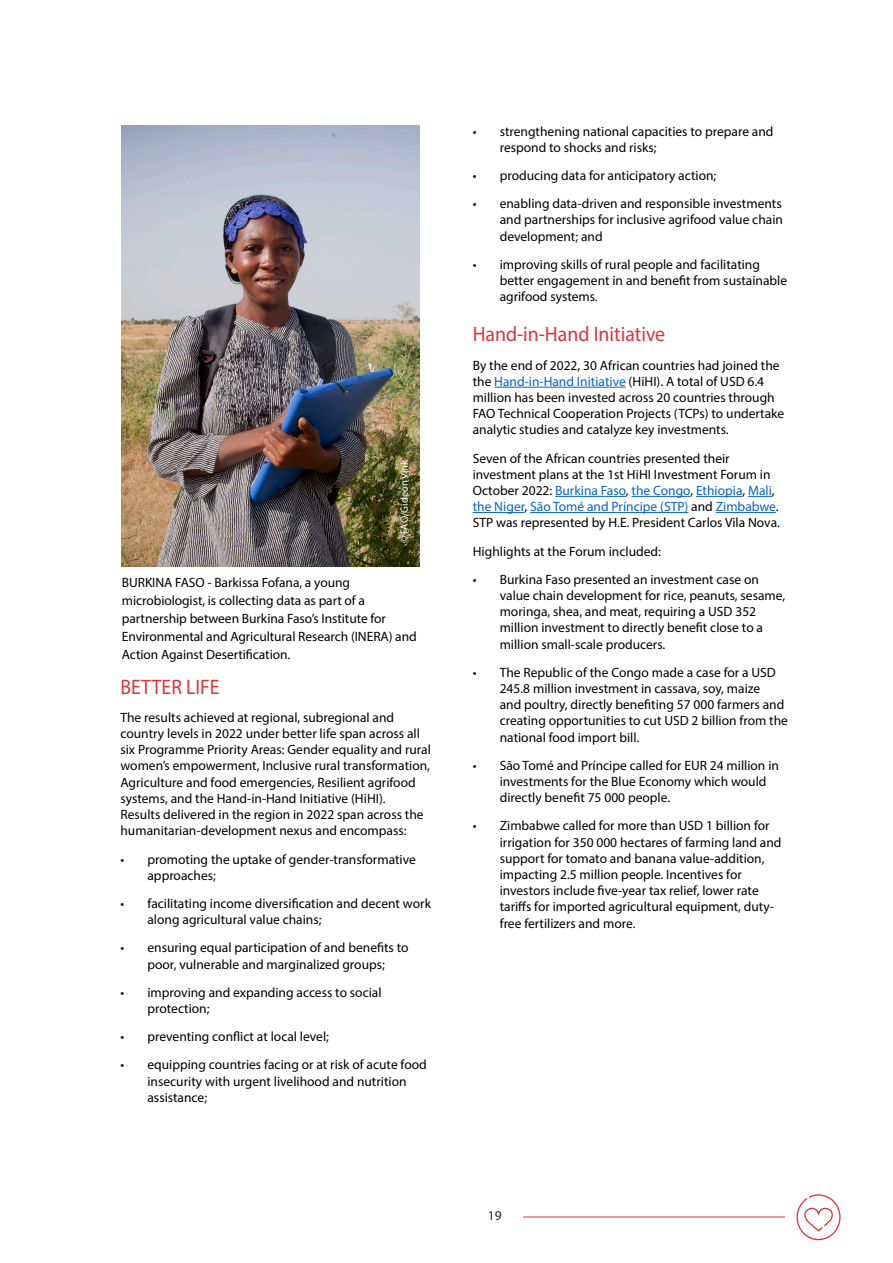
<style>
.page{position:relative;width:893px;height:1263px;background:#fff}
.page>*{position:absolute;margin:0;border:0;box-sizing:border-box;transform-origin:0 0}
.Heading_2{font:21px "Myriad Pro";color:#d9363b;scale:.94 1}
.Normal_text{font:13.5px/16.2px "Myriad Pro";color:#000}
.list_start{font:13.5px "Myriad Pro";color:#000}
.t1{font:13.5px "Myriad Pro";color:#231f20}
.credit_onphoto{font:10.5px "Myriad Pro";color:#fff}
.s1{color:#0563c1}
</style>
<div class="page">
<hr style="left:494px;top:387px;width:132px;height:1px;background:#0563c1">
<hr style="left:555px;top:496px;width:71px;height:1px;background:#0563c1">
<hr style="left:632px;top:496px;width:58px;height:1px;background:#0563c1">
<hr style="left:696px;top:496px;width:46px;height:1px;background:#0563c1">
<svg style="left:748px;top:496px;width:24px;height:1px"></svg>
<hr style="left:473px;top:512px;width:51px;height:1px;background:#0563c1">
<hr style="left:530px;top:512px;width:158px;height:1px;background:#0563c1">
<hr style="left:716px;top:512px;width:60px;height:1px;background:#0563c1">
<hr style="left:523px;top:1216px;width:262px;height:1px;background:#d9363b">
<svg style="left:796px;top:1194px;width:45px;height:46px"></svg>
<img style="left:122px;top:125px;width:298px;height:441px">
<p class="credit_onphoto" style="left:398px;top:543px;width:85px;rotate:-90deg">© FAO/Gideon Vink</p>
<p class="Normal_text" style="left:122px;top:574px;width:296px;line-height:18px">BURKINA FASO - Barkissa Fofana, a young microbiologist, is collecting data as part of a partnership between Burkina Faso’s Institute for Environmental and Agricultural Research (INERA) and Action Against Desertification.</p>
<p class="Heading_2" style="left:120px;top:674px;width:107px">BETTER LIFE</p>
<p class="Normal_text" style="left:120px;top:709px;width:312px">The results achieved at regional, subregional and country levels in 2022 under better life span across all six Programme Priority Areas: Gender equality and rural women’s empowerment, Inclusive rural transformation, Agriculture and food emergencies, Resilient agrifood systems, and the Hand-in-Hand Initiative (HiHI).<br>Results delivered in the region in 2022 span across the humanitarian-development nexus and encompass:</p>
<p class="Normal_text" style="left:147px;top:851px;width:270px;text-indent:-27px">• promoting the uptake of gender-transformative approaches;</p>
<p class="Normal_text" style="left:147px;top:895px;width:285px;text-indent:-27px">• facilitating income diversification and decent work along agricultural value chains;</p>
<p class="Normal_text" style="left:120px;top:939px;width:290px;text-align:center">• ensuring equal participation of and benefits to poor, vulnerable and marginalized groups;</p>
<p class="Normal_text" style="left:147px;top:984px;width:236px;text-indent:-27px">• improving and expanding access to social protection;</p>
<p class="Normal_text" style="left:120px;top:1028px;width:210px">• preventing conflict at local level;</p>
<p class="Normal_text" style="left:147px;top:1056px;width:281px;text-indent:-27px">• equipping countries facing or at risk of acute food insecurity with urgent livelihood and nutrition assistance;</p>
<p class="Normal_text" style="left:500px;top:123px;width:275px;text-indent:-27px">• strengthening national capacities to prepare and respond to shocks and risks;</p>
<p class="Normal_text" style="left:473px;top:167px;width:245px">• producing data for anticipatory action;</p>
<p class="Normal_text" style="left:500px;top:195px;width:285px;text-align:justify;text-indent:-27px">• enabling data-driven and responsible investments and partnerships for inclusive agrifood value chain development; and</p>
<p class="Normal_text" style="left:500px;top:256px;width:289px;text-indent:-27px">• improving skills of rural people and facilitating better engagement in and benefit from sustainable agrifood systems.</p>
<p class="Heading_2" style="left:473px;top:321px;width:206px">Hand-in-Hand Initiative</p>
<p class="Normal_text" style="left:473px;top:357px;width:313px">By the end of 2022, 30 African countries had joined the the <span class="s1">Hand-in-Hand Initiative</span> (HiHI). A total of USD 6.4 million has been invested across 20 countries through FAO Technical Cooperation Projects (TCPs) to undertake analytic studies and catalyze key investments.</p>
<p class="Normal_text" style="left:473px;top:450px;width:309px">Seven of the African countries presented their investment plans at the 1st HiHI Investment Forum in October 2022: <span class="s1">Burkina Faso</span>, <span class="s1">the Congo</span>, <span class="s1">Ethiopia</span>, <span class="s1">Mali</span>, <span class="s1">the Niger</span>, <span class="s1">São Tomé and Príncipe (STP)</span> and <span class="s1">Zimbabwe</span>.<br>STP was represented by H.E. President Carlos Vila Nova.</p>
<p class="list_start" style="left:473px;top:543px;width:190px">Highlights at the Forum included:</p>
<p class="Normal_text" style="left:500px;top:571px;width:287px;text-indent:-27px">• Burkina Faso presented an investment case on value chain development for rice, peanuts, sesame, moringa, shea, and meat, requiring a USD 352 million investment to directly benefit close to a million small-scale producers.</p>
<p class="Normal_text" style="left:500px;top:664px;width:290px;text-indent:-27px">• The Republic of the Congo made a case for a USD 245.8 million investment in cassava, soy, maize<br>and poultry, directly benefiting 57 000 farmers and creating opportunities to cut USD 2 billion from the national food import bill.</p>
<p class="Normal_text" style="left:500px;top:757px;width:281px;text-indent:-27px">• São Tomé and Príncipe called for EUR 24 million in investments for the Blue Economy which would directly benefit 75 000 people.</p>
<p class="Normal_text" style="left:500px;top:818px;width:283px;text-indent:-27px">• Zimbabwe called for more than USD 1 billion for irrigation for 350 000 hectares of farming land and support for tomato and banana value-addition, impacting 2.5 million people. Incentives for investors include five-year tax relief, lower rate tariffs for imported agricultural equipment, duty&shy;free fertilizers and more.</p>
<p class="t1" style="left:488px;top:1207px;width:15px">19</p>
</div>
